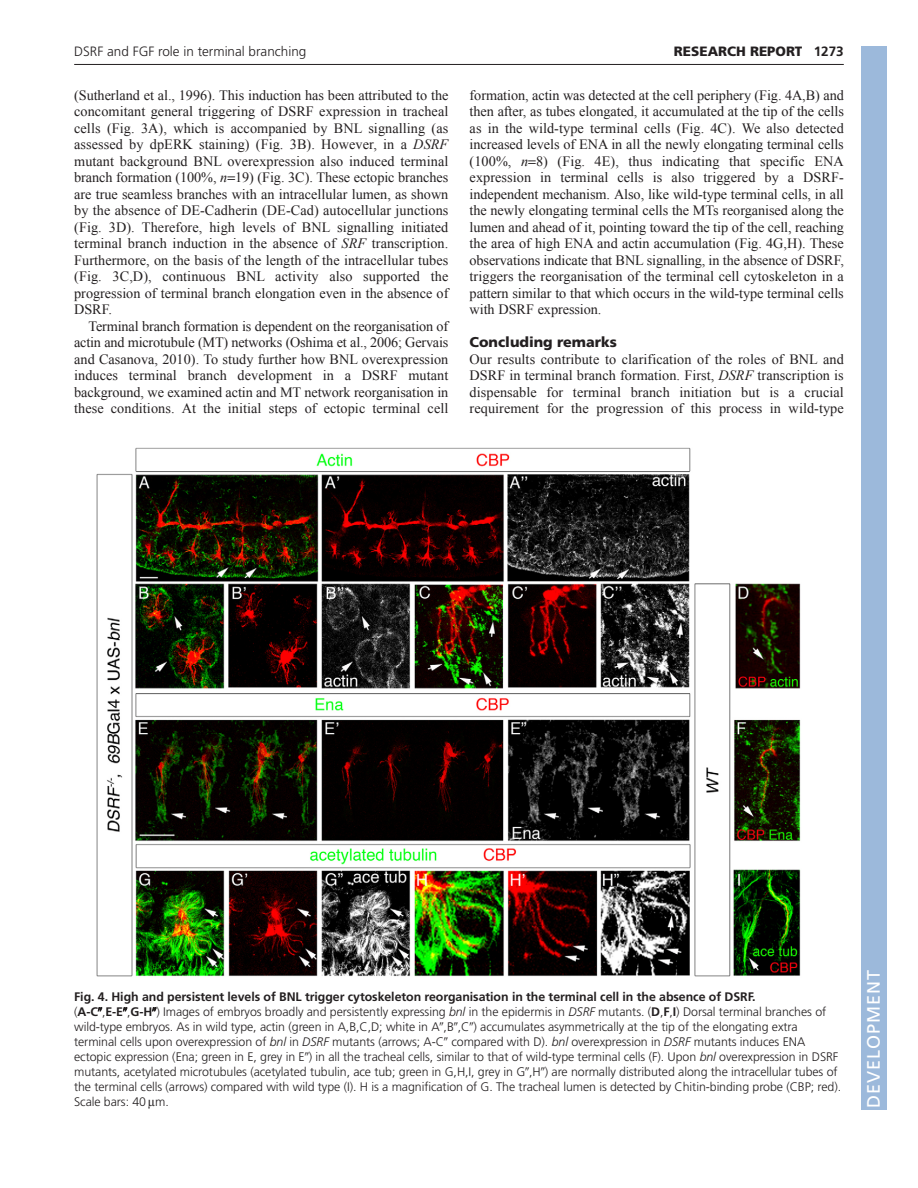
<style>
.page{position:relative;width:918px;height:1188px;background:#fff}
.page>*{position:absolute;margin:0;border:0;box-sizing:border-box;transform-origin:0 0}
.t1{font:18px "Frutiger LT Std";letter-spacing:.055em;color:#fff}
.t2{font:14.25px/16.5px "Times New Roman";color:#231f20;text-align:justify}
.t3{font:900 14.25px "Frutiger LT Std";color:#231f20}
.t4{font:300 13.5px "Frutiger LT Std";color:#231f20}
.t5{font:900 13.5px "Frutiger LT Std";color:#231f20}
.t6{font:300 12.3px/15px "Frutiger LT Std";letter-spacing:-.005em;color:#231f20}
.s1{font-weight:700}
.s2{font-style:italic}
.s3{font-family:"Mathematical Pi One";font-weight:400}
</style>
<div class="page">
<hr style="left:74px;top:64px;width:770px;height:1px;background:#231f20">
<img style="left:96px;top:447px;width:705px;height:530px">
<div style="left:861px;top:46px;width:25px;height:1064px;background:#9cb9db"></div>
<p class="t4" style="left:74px;top:46px;width:234px">DSRF and FGF role in terminal branching</p>
<p class="t5" style="left:674px;top:45px;width:171px">RESEARCH REPORT <span class="s1">1273</span></p>
<p class="t2" style="left:74px;top:87px;width:376px">(Sutherland et al., 1996). This induction has been attributed to the concomitant general triggering of DSRF expression in tracheal cells (Fig. 3A), which is accompanied by BNL signalling (as assessed by dpERK staining) (Fig. 3B). However, in a <span class="s2">DSRF </span>mutant background BNL overexpression also induced terminal branch formation (100%, <span class="s2">n</span> 19) (Fig. 3C). These ectopic branches are true seamless branches with an intracellular lumen, as shown by the absence of DE-Cadherin (DE-Cad) autocellular junctions (Fig. 3D). Therefore, high levels of BNL signalling initiated terminal branch induction in the absence of <span class="s2">SRF</span> transcription.<br>Furthermore, on the basis of the length of the intracellular tubes (Fig. 3C,D), continuous BNL activity also supported the progression of terminal branch elongation even in the absence of DSRF.</p>
<p class="t2" style="left:74px;top:318px;width:376px;text-indent:14px">Terminal branch formation is dependent on the reorganisation of actin and microtubule (MT) networks (Oshima et al., 2006; Gervais and Casanova, 2010). To study further how BNL overexpression induces terminal branch development in a DSRF mutant background, we examined actin and MT network reorganisation in these conditions. At the initial steps of ectopic terminal cell</p>
<p class="t2" style="left:470px;top:87px;width:376px">formation, actin was detected at the cell periphery (Fig. 4A,B) and then after, as tubes elongated, it accumulated at the tip of the cells as in the wild-type terminal cells (Fig. 4C). We also detected increased levels of ENA in all the newly elongating terminal cells (100%, <span class="s2">n</span> 8) (Fig. 4E), thus indicating that specific ENA expression in terminal cells is also triggered by a DSRF&shy;independent mechanism. Also, like wild-type terminal cells, in all the newly elongating terminal cells the MTs reorganised along the lumen and ahead of it, pointing toward the tip of the cell, reaching the area of high ENA and actin accumulation (Fig. 4G,H). These observations indicate that BNL signalling, in the absence of DSRF, triggers the reorganisation of the terminal cell cytoskeleton in a pattern similar to that which occurs in the wild-type terminal cells with DSRF expression.</p>
<p class="t3" style="left:470px;top:335px;width:149px">Concluding remarks</p>
<p class="t2" style="left:470px;top:351px;width:376px">Our results contribute to clarification of the roles of BNL and DSRF in terminal branch formation. First, <span class="s2">DSRF</span> transcription is dispensable for terminal branch initiation but is a crucial requirement for the progression of this process in wild-type</p>
<p class="t6" style="left:74px;top:991px;width:769px"><span class="s1">Fig. 4. High and persistent levels of BNL trigger cytoskeleton reorganisation in the terminal cell in the absence of DSRF. </span>(<span class="s1">A-C</span><span class="s3">-</span>,<span class="s1">E-E</span><span class="s3">-</span>,<span class="s1">G-H</span><span class="s3">-</span>) Images of embryos broadly and persistently expressing <span class="s2">bnl</span> in the epidermis in <span class="s2">DSRF</span> mutants. (<span class="s1">D</span>,<span class="s1">F</span>,<span class="s1">I</span>) Dorsal terminal branches of wild-type embryos. As in wild type, actin (green in A,B,C,D; white in A<span class="s3">-</span>,B<span class="s3">-</span>,C<span class="s3">-</span>) accumulates asymmetrically at the tip of the elongating extra terminal cells upon overexpression of <span class="s2">bnl</span> in <span class="s2">DSRF</span> mutants (arrows; A-C<span class="s3">-</span> compared with D). <span class="s2">bnl</span> overexpression in <span class="s2">DSRF</span> mutants induces ENA ectopic expression (Ena; green in E, grey in E<span class="s3">-</span>) in all the tracheal cells, similar to that of wild-type terminal cells (F). Upon <span class="s2">bnl</span> overexpression in DSRF mutants, acetylated microtubules (acetylated tubulin, ace tub; green in G,H,I, grey in G<span class="s3">-</span>,H<span class="s3">-</span>) are normally distributed along the intracellular tubes of the terminal cells (arrows) compared with wild type (I). H is a magnification of G. The tracheal lumen is detected by Chitin-binding probe (CBP; red).<br>Scale bars: 40 m.</p>
<p class="t1" style="left:863px;top:1108px;width:140px;rotate:-90deg">DEVELOPMENT</p>
</div>
